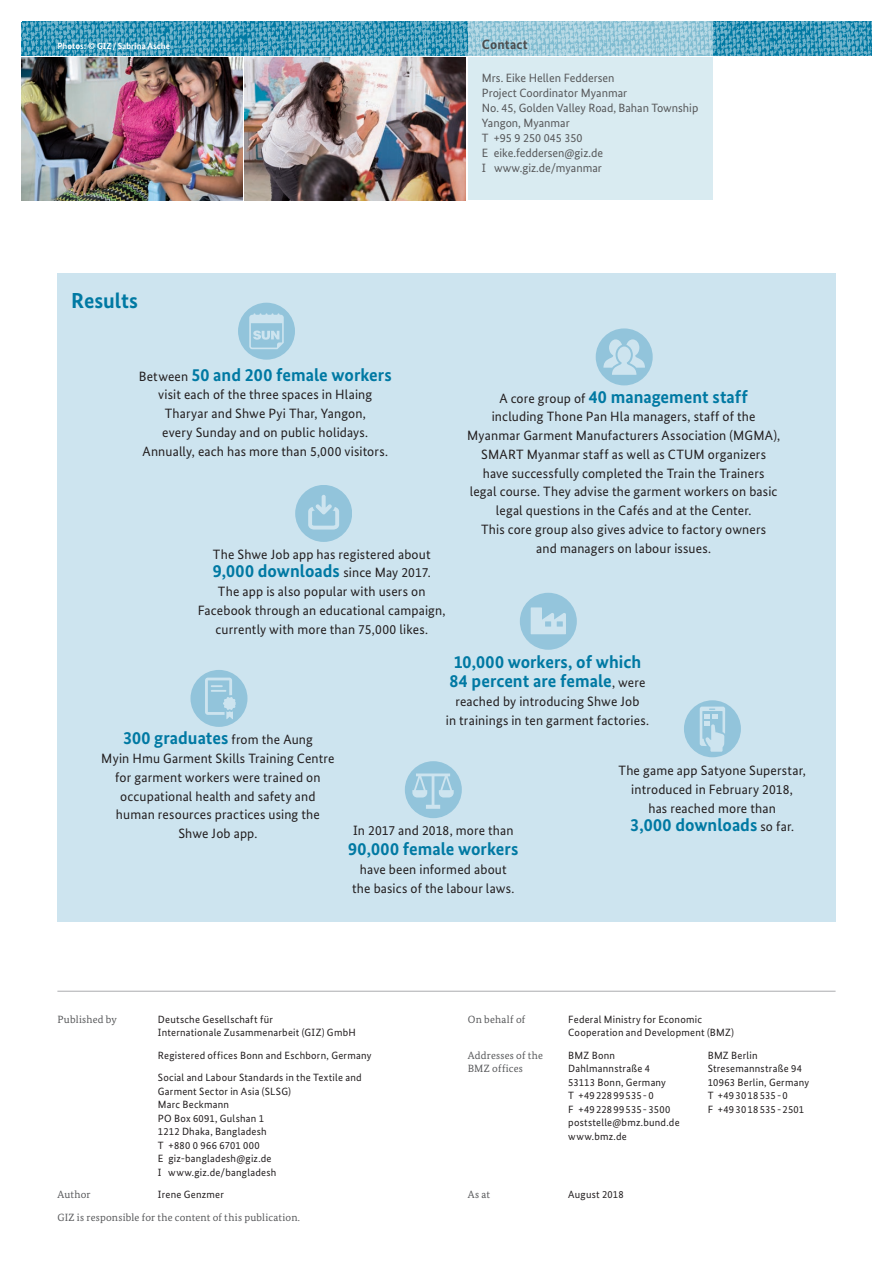
<style>
.page{position:relative;width:893px;height:1263px;background:#fff}
.page>*{position:absolute;margin:0;border:0;box-sizing:border-box;transform-origin:0 0}
.Paragraph{font:700 21.75px "Bundes Sans";color:#0079a3}
.Paragraph-2{font:700 18px/18.8px "Bundes Sans";color:#0079a3}
.Paragraph-3{font:13.5px/18.8px "Bundes Sans";letter-spacing:.01em;color:#231f20;text-align:center}
.Contact_person_title{font:700 13.5px "Bundes Sans";letter-spacing:.01em;color:#4b4c4d}
.Project_information{font:12px/15px "Bundes Sans";color:#57585a}
.Imprint{font:10.5px/13.5px "Bundes Sans";letter-spacing:.02em;color:#231f20}
.Impressum{font:10.5px/13.5px "Bundes Sans";letter-spacing:.02em;color:#231f20}
.Imprint-2{font:10.5px "Bundes Serif";letter-spacing:.02em;color:#57585a}
.Impressum-2{font:10.5px "Bundes Serif";letter-spacing:.02em;color:#57585a}
.Photo_credits{font:700 9px "Bundes Sans";color:#fff}
.s1{font-weight:400;font-size:13.5px;color:#231f20}
</style>
<div class="page">
<img style="left:21px;top:21px;width:851px;height:34px">
<div style="left:57px;top:273px;width:779px;height:649px;background:#cde4ef"></div>
<img style="left:21px;top:57px;width:221px;height:143px">
<hr style="left:57px;top:991px;width:779px;height:1px;background:#aaabaf">
<svg style="left:468px;top:21px;width:245px;height:34px"></svg>
<div style="left:468px;top:57px;width:245px;height:143px;background:#d9ebf1"></div>
<img style="left:244px;top:57px;width:222px;height:143px">
<svg style="left:295px;top:485px;width:57px;height:57px"></svg>
<svg style="left:596px;top:328px;width:57px;height:57px"></svg>
<div style="left:238px;top:303px;width:57px;height:57px;background:#92c4db;border-radius:50%"></div>
<svg style="left:249px;top:313px;width:35px;height:36px"></svg>
<div style="left:405px;top:761px;width:57px;height:57px;background:#92c4db;border-radius:50%"></div>
<svg style="left:412px;top:773px;width:42px;height:36px"></svg>
<div style="left:190px;top:670px;width:57px;height:57px;background:#92c4db;border-radius:50%"></div>
<svg style="left:205px;top:678px;width:31px;height:41px"></svg>
<div style="left:520px;top:593px;width:57px;height:57px;background:#94c5dc;border-radius:50%"></div>
<svg style="left:531px;top:607px;width:35px;height:27px"></svg>
<div style="left:684px;top:700px;width:57px;height:57px;background:#92c4db;border-radius:50%"></div>
<svg style="left:700px;top:707px;width:25px;height:45px"></svg>
<p class="Photo_credits" style="left:57px;top:40px;width:114px">Photos: © GIZ/Sabrina Asche</p>
<p class="Contact_person_title" style="left:482px;top:36px;width:47px">Contact</p>
<p class="Project_information" style="left:482px;top:70px;width:147px">Mrs. Eike Hellen Feddersen<br>Project Coordinator Myanmar</p>
<p class="Project_information" style="left:482px;top:100px;width:218px">No. 45, Golden Valley Road, Bahan Township</p>
<p class="Project_information" style="left:482px;top:115px;width:89px">Yangon, Myanmar</p>
<p class="Project_information" style="left:482px;top:130px;width:102px">T +95 9 250 045 350</p>
<p class="Project_information" style="left:482px;top:145px;width:123px">E eike.feddersen@giz.de</p>
<p class="Project_information" style="left:482px;top:160px;width:121px">I www.giz.de/myanmar</p>
<p class="Paragraph" style="left:71px;top:287px;width:68px">Results</p>
<p class="Paragraph-2" style="left:139px;top:365px;width:254px"><span class="s1">Between</span> 50 and 200 female workers</p>
<p class="Paragraph-3" style="left:142px;top:385px;width:247px">visit each of the three spaces in Hlaing Tharyar and Shwe Pyi Thar, Yangon,<br>every Sunday and on public holidays.<br>Annually, each has more than 5,000 visitors.</p>
<p class="Paragraph-2" style="left:499px;top:387px;width:250px"><span class="s1">A core group of</span> 40 management staff</p>
<p class="Paragraph-3" style="left:467px;top:407px;width:314px">including Thone Pan Hla managers, staff of the Myanmar Garment Manufacturers Association (MGMA), SMART Myanmar staff as well as CTUM organizers have successfully completed the Train the Trainers<br>legal course. They advise the garment workers on basic legal questions in the Cafés and at the Center.<br>This core group also gives advice to factory owners<br>and managers on labour issues.</p>
<p class="Paragraph-3" style="left:213px;top:544px;width:219px">The Shwe Job app has registered about</p>
<p class="Paragraph-2" style="left:213px;top:562px;width:219px">9,000 downloads <span class="s1">since May 2017.</span></p>
<p class="Paragraph-3" style="left:198px;top:582px;width:249px">The app is also popular with users on<br>Facebook through an educational campaign, currently with more than 75,000 likes.</p>
<p class="Paragraph-2" style="left:449px;top:652px;width:197px">10,000 workers, of which<br>84 percent are female<span class="s1">, were</span></p>
<p class="Paragraph-3" style="left:446px;top:692px;width:205px">reached by introducing Shwe Job<br>in trainings in ten garment factories.</p>
<p class="Paragraph-2" style="left:123px;top:728px;width:191px">300 graduates <span class="s1">from the Aung</span></p>
<p class="Paragraph-3" style="left:101px;top:749px;width:235px">Myin Hmu Garment Skills Training Centre for garment workers were trained on occupational health and safety and human resources practices using the<br>Shwe Job app.</p>
<p class="Paragraph-3" style="left:618px;top:761px;width:189px">The game app Satyone Superstar, introduced in February 2018,<br>has reached more than</p>
<p class="Paragraph-2" style="left:630px;top:815px;width:165px">3,000 downloads <span class="s1">so far.</span></p>
<p class="Paragraph-3" style="left:353px;top:821px;width:162px">In 2017 and 2018, more than</p>
<p class="Paragraph-2" style="left:348px;top:839px;width:172px">90,000 female workers</p>
<p class="Paragraph-3" style="left:352px;top:860px;width:164px">have been informed about the basics of the labour laws.</p>
<p class="Imprint-2" style="left:57px;top:1012px;width:61px">Published by</p>
<p class="Imprint" style="left:158px;top:1012px;width:199px">Deutsche Gesellschaft für<br>Internationale Zusammenarbeit (GIZ) GmbH</p>
<p class="Imprint" style="left:158px;top:1048px;width:215px">Registered offices Bonn and Eschborn, Germany</p>
<p class="Imprint" style="left:158px;top:1070px;width:205px">Social and Labour Standards in the Textile and<br>Garment Sector in Asia (SLSG)<br>Marc Beckmann<br>PO Box 6091, Gulshan 1<br>1212 Dhaka, Bangladesh<br>T +880 0 966 6701 000<br>E giz-bangladesh@giz.de<br>I www.giz.de/bangladesh</p>
<p class="Imprint-2" style="left:57px;top:1188px;width:35px">Author</p>
<p class="Imprint" style="left:158px;top:1187px;width:67px">Irene Genzmer</p>
<p class="Imprint-2" style="left:57px;top:1210px;width:244px">GIZ is responsible for the content of this publication.</p>
<p class="Imprint-2" style="left:468px;top:1012px;width:59px">On behalf of</p>
<p class="Imprint" style="left:568px;top:1012px;width:167px">Federal Ministry for Economic<br>Cooperation and Development (BMZ)</p>
<p class="Impressum-2" style="left:468px;top:1048px;width:77px">Addresses of the</p>
<p class="Impressum" style="left:568px;top:1048px;width:48px">BMZ Bonn</p>
<p class="Impressum" style="left:708px;top:1048px;width:51px">BMZ Berlin</p>
<p class="Impressum-2" style="left:468px;top:1062px;width:57px">BMZ offices</p>
<p class="Impressum" style="left:568px;top:1061px;width:83px">Dahlmannstraße 4</p>
<p class="Impressum" style="left:708px;top:1061px;width:96px">Stresemannstraße 94</p>
<p class="Impressum" style="left:568px;top:1075px;width:99px">53113 Bonn, Germany</p>
<p class="Impressum" style="left:708px;top:1075px;width:103px">10963 Berlin, Germany</p>
<p class="Impressum" style="left:568px;top:1088px;width:87px">T +4922899535-0</p>
<p class="Impressum" style="left:708px;top:1088px;width:82px">T +493018535-0</p>
<p class="Impressum" style="left:568px;top:1102px;width:104px">F +4922899535-3500</p>
<p class="Impressum" style="left:708px;top:1102px;width:98px">F +493018535-2501</p>
<p class="Impressum" style="left:568px;top:1115px;width:113px">poststelle@bmz.bund.de www.bmz.de</p>
<p class="Imprint-2" style="left:468px;top:1188px;width:24px">As at</p>
<p class="Imprint" style="left:568px;top:1187px;width:57px">August 2018</p>
</div>
